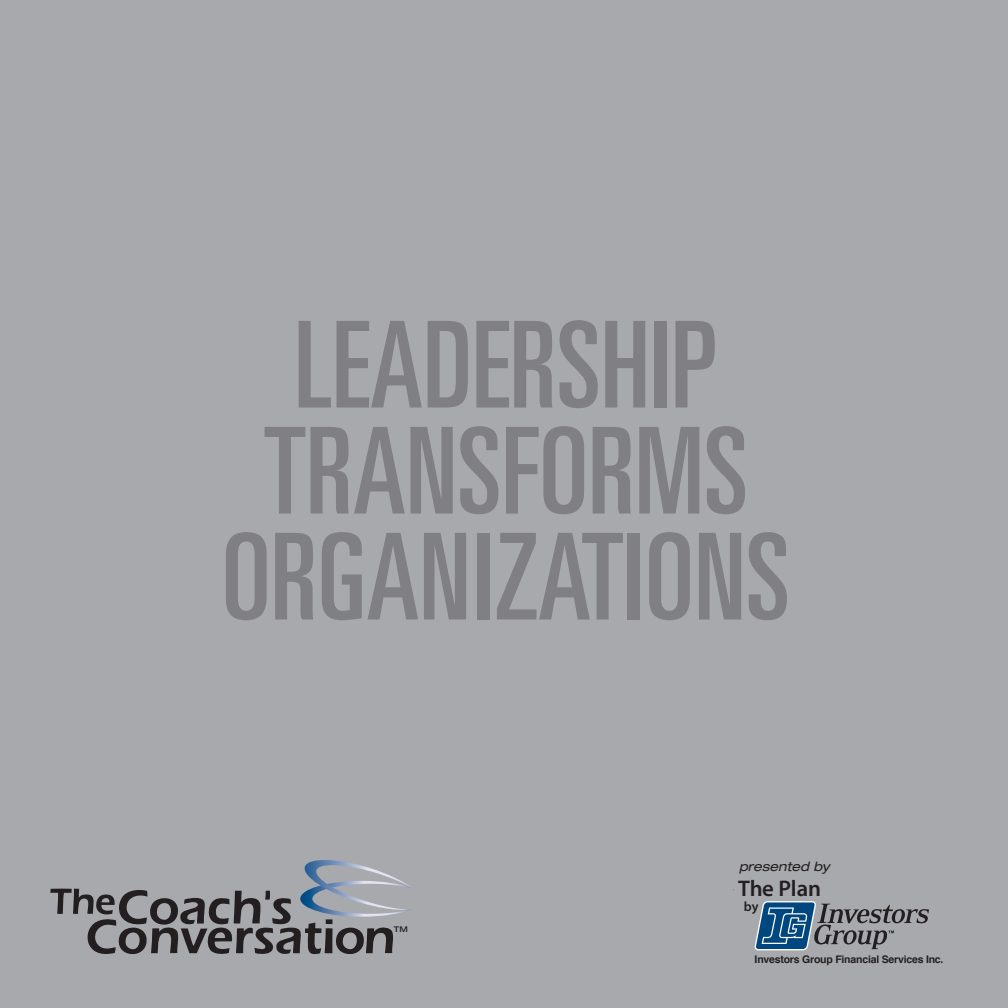
<style>
.page{position:relative;width:1008px;height:1008px;background:#a7a9ac}
.page>*{position:absolute;margin:0;border:0;box-sizing:border-box;transform-origin:0 0}
.t1{font:ultra-condensed 120px/106px "Univers";color:#807f83;text-align:center}
.t2{font:600 22.6px "Myriad Pro";letter-spacing:-.01em;color:#231f20}
.t3{font:600 13.6px "Myriad Pro";color:#231f20}
.t4{font:italic expanded 13px "Helvetica Neue";color:#231f20}
.t5{font:700 10.6px "Helvetica";letter-spacing:-.02em;color:#231f20}
.t6{font:500 expanded 7.8px "Helvetica Neue";color:#231f20}
</style>
<div class="page">
<svg style="left:755px;top:901px;width:174px;height:50px"></svg>
<svg style="left:50px;top:860px;width:362px;height:94px"></svg>
<h1 class="t1" style="left:222px;top:311px;width:570px">LEADERSHIP<br>TRANSFORMS<br>ORGANIZATIONS</h1>
<p class="t4" style="left:739px;top:859px;width:92px">presented by</p>
<p class="t6" style="left:394px;top:925px;width:15px">TM</p>
<h2 class="t2" style="left:738px;top:874px;width:85px">The Plan</h2>
<p class="t3" style="left:744px;top:897px;width:16px">by</p>
<p class="t5" style="left:755px;top:950px;width:190px">Investors Group Financial Services Inc.</p>
</div>
